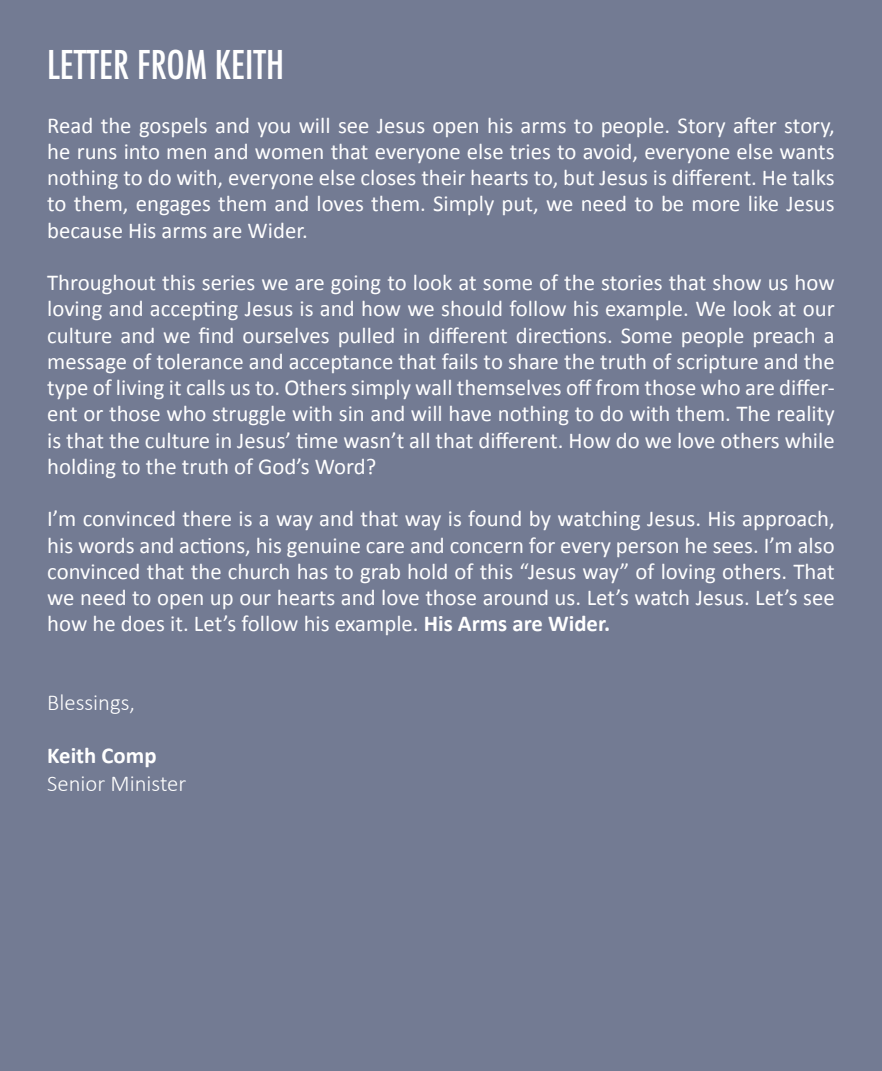
<style>
.page{position:relative;width:882px;height:1071px;background:#737b93}
.page>*{position:absolute;margin:0;border:0;box-sizing:border-box;transform-origin:0 0}
._9_pt___align_middle{font:500 condensed 38.5px "Futura";color:#fff}
._9_pt___align_middle-2{font:22.75px/26.2px "Calibri";color:#fff;text-align:justify}
._9_pt___align_middle-3{font:300 22.75px "Calibri";color:#fff}
._9_pt___align_middle-4{font:700 22.75px "Calibri";color:#fff}
.s1{font-weight:700}
</style>
<div class="page">
<p class="_9_pt___align_middle" style="left:47px;top:40px;width:238px">LETTER FROM KEITH</p>
<p class="_9_pt___align_middle-2" style="left:47px;top:111px;width:789px">Read the gospels and you will see Jesus open his arms to people. Story after story, he runs into men and women that everyone else tries to avoid, everyone else wants nothing to do with, everyone else closes their hearts to, but Jesus is different. He talks to them, engages them and loves them. Simply put, we need to be more like Jesus because His arms are Wider.</p>
<p class="_9_pt___align_middle-2" style="left:47px;top:269px;width:789px">Throughout this series we are going to look at some of the stories that show us how loving and accepting Jesus is and how we should follow his example. We look at our culture and we find ourselves pulled in different directions. Some people preach a message of tolerance and acceptance that fails to share the truth of scripture and the type of living it calls us to. Others simply wall themselves off from those who are differ&shy;ent or those who struggle with sin and will have nothing to do with them. The reality is that the culture in Jesus’ time wasn’t all that different. How do we love others while holding to the truth of God’s Word?</p>
<p class="_9_pt___align_middle-2" style="left:47px;top:505px;width:789px">I’m convinced there is a way and that way is found by watching Jesus. His approach, his words and actions, his genuine care and concern for every person he sees. I’m also convinced that the church has to grab hold of this “Jesus way” of loving others. That we need to open up our hearts and love those around us. Let’s watch Jesus. Let’s see how he does it. Let’s follow his example. <span class="s1">His Arms are Wider.</span></p>
<p class="_9_pt___align_middle-3" style="left:47px;top:689px;width:89px">Blessings,</p>
<p class="_9_pt___align_middle-4" style="left:47px;top:739px;width:111px">Keith Comp</p>
<p class="_9_pt___align_middle-3" style="left:47px;top:769px;width:141px">Senior Minister</p>
</div>
